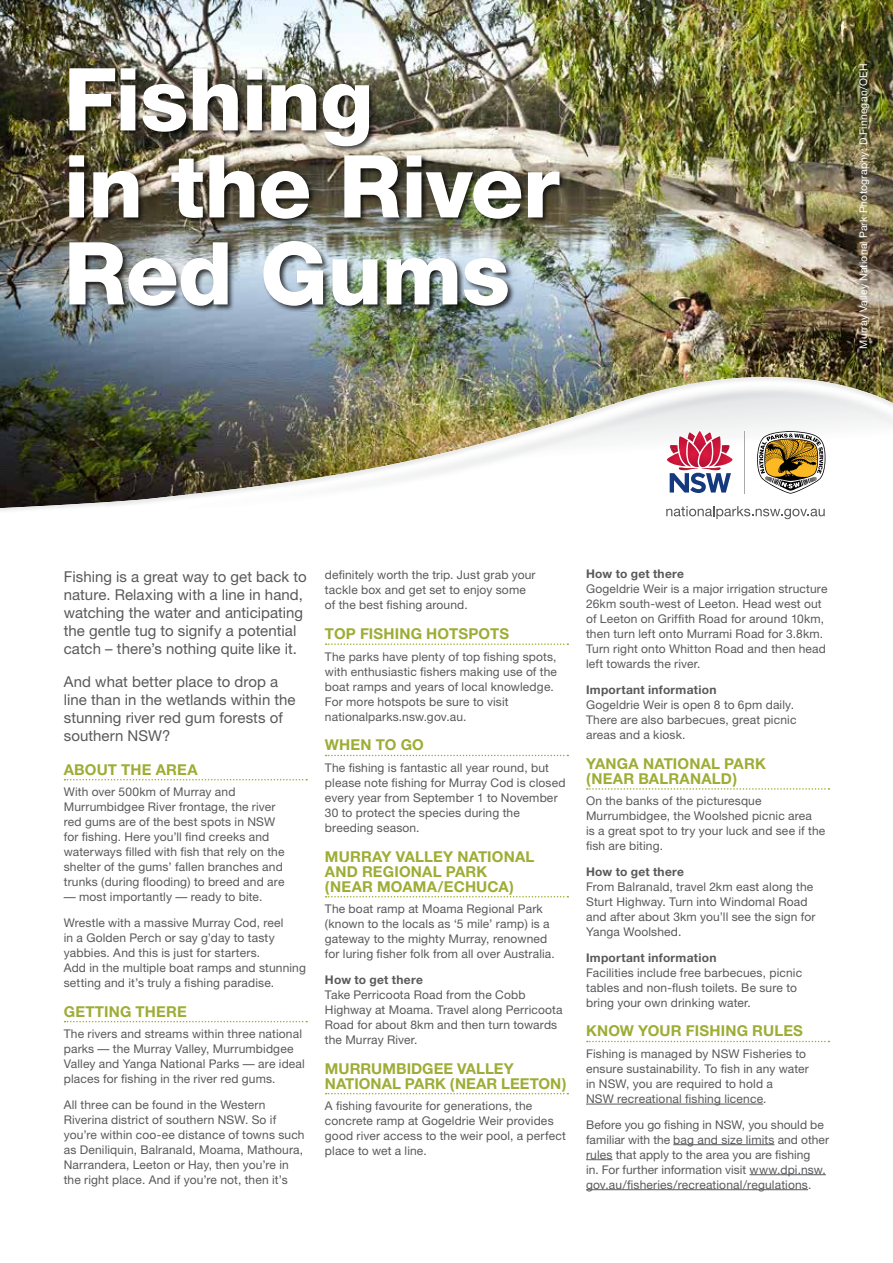
<style>
.page{position:relative;width:893px;height:1263px;background:#fff}
.page>*{position:absolute;margin:0;border:0;box-sizing:border-box;transform-origin:0 0}
.t1{font:800 87px/87px "Helvetica Neue";letter-spacing:-.01em;color:#fff}
.t2{font:15px/18px "Helvetica Neue";letter-spacing:.005em;color:#58595b}
.t3{font:700 15px/15px "Helvetica Neue";letter-spacing:.01em;color:#9ead35}
.t4{font:12px/15px "Helvetica Neue";letter-spacing:.015em;color:#58595b}
.t5{font:700 12px "Helvetica Neue LT Std";letter-spacing:.02em;color:#58595b}
.t6{font:10.5px "Helvetica Neue";letter-spacing:.015em;color:#fff}
</style>
<div class="page">
<img style="left:0;top:0;width:893px;height:377px">
<img style="left:0;top:377px;width:893px;height:127px">
<img style="left:0;top:504px;width:68px;height:7px">
<img style="left:569px;top:377px;width:250px;height:143px">
<img style="left:819px;top:381px;width:74px;height:123px">
<img style="left:462px;top:418px;width:107px;height:86px">
<img style="left:283px;top:448px;width:179px;height:56px">
<img style="left:105px;top:483px;width:178px;height:23px">
<hr style="left:745px;top:431px;width:1px;height:62px;background:#a7a9ac">
<svg style="left:757px;top:431px;width:68px;height:63px"></svg>
<svg style="left:666px;top:430px;width:67px;height:63px"></svg>
<img style="left:713px;top:453px;width:19px;height:13px">
<img style="left:667px;top:453px;width:19px;height:13px">
<img style="left:701px;top:467px;width:20px;height:3px">
<img style="left:679px;top:467px;width:19px;height:3px">
<svg style="left:666px;top:506px;width:159px;height:13px"></svg>
<div style="left:68px;top:66px;width:499px;height:247px;background:#000;opacity:.75"></div>
<svg style="left:65px;top:779px;width:242px;height:1px"></svg>
<svg style="left:65px;top:1021px;width:242px;height:1px"></svg>
<svg style="left:326px;top:643px;width:242px;height:2px"></svg>
<svg style="left:326px;top:755px;width:242px;height:1px"></svg>
<svg style="left:326px;top:896px;width:242px;height:1px"></svg>
<svg style="left:326px;top:1093px;width:242px;height:1px"></svg>
<svg style="left:587px;top:788px;width:242px;height:2px"></svg>
<svg style="left:587px;top:1041px;width:242px;height:1px"></svg>
<hr style="left:586px;top:1104px;width:177px;height:1px;background:#58595b">
<hr style="left:673px;top:1144px;width:101px;height:1px;background:#58595b">
<svg style="left:586px;top:1159px;width:27px;height:1px"></svg>
<hr style="left:749px;top:1174px;width:77px;height:1px;background:#58595b">
<hr style="left:586px;top:1189px;width:222px;height:1px;background:#58595b">
<h1 class="t1" style="left:64px;top:56px;width:497px">Fishing<br>in the River<br>Red Gums</h1>
<p class="t6" style="left:857px;top:349px;width:286px;rotate:-90deg">Murray Valley National Park Photography: D Finnegan/OEH</p>
<p class="t2" style="left:64px;top:567px;width:244px">Fishing is a great way to get back to nature. Relaxing with a line in hand, watching the water and anticipating the gentle tug to signify a potential catch – there’s nothing quite like it.</p>
<p class="t2" style="left:64px;top:672px;width:233px">And what better place to drop a line than in the wetlands within the stunning river red gum forests of southern NSW?</p>
<p class="t3" style="left:64px;top:761px;width:136px">ABOUT THE AREA</p>
<p class="t4" style="left:64px;top:784px;width:222px">With over 500km of Murray and Murrumbidgee River frontage, the river red gums are of the best spots in NSW for fishing. Here you’ll find creeks and waterways filled with fish that rely on the shelter of the gums’ fallen branches and trunks (during flooding) to breed and are</p>
<p class="t4" style="left:64px;top:884px;width:221px;line-height:25.7px">— most importantly — ready to bite.<br>Wrestle with a massive Murray Cod, reel</p>
<p class="t4" style="left:64px;top:930px;width:244px">in a Golden Perch or say g’day to tasty yabbies. And this is just for starters.<br>Add in the multiple boat ramps and stunning setting and it’s truly a fishing paradise.</p>
<p class="t3" style="left:64px;top:1003px;width:22px">GETT</p>
<p class="t3" style="left:104px;top:1003px;width:43px">ING THERE</p>
<p class="t4" style="left:64px;top:1026px;width:243px">The rivers and streams within three national parks — the Murray Valley, Murrumbidgee Valley and Yanga National Parks — are ideal places for fishing in the river red gums.</p>
<p class="t4" style="left:64px;top:1097px;width:242px">All three can be found in the Western Riverina district of southern NSW. So if you’re within coo-ee distance of towns such as Deniliquin, Balranald, Moama, Mathoura, Narrandera, Leeton or Hay, then you’re in the right place. And if you’re not, then it’s</p>
<p class="t4" style="left:325px;top:567px;width:212px">definitely worth the trip. Just grab your tackle box and get set to enjoy some of the best fishing around.</p>
<p class="t3" style="left:325px;top:626px;width:113px">TOP FISHING HOT</p>
<p class="t3" style="left:458px;top:626px;width:52px">SPOTS</p>
<p class="t4" style="left:325px;top:649px;width:234px">The parks have plenty of top fishing spots, with enthusiastic fishers making use of the boat ramps and years of local knowledge.<br>For more hotspots be sure to visit nationalparks.nsw.gov.au.</p>
<p class="t3" style="left:325px;top:737px;width:99px">WHEN TO GO</p>
<p class="t4" style="left:325px;top:760px;width:242px">The fishing is fantastic all year round, but please note fishing for Murray Cod is closed every year from September 1 to November 30 to protect the species during the breeding season.</p>
<p class="t3" style="left:325px;top:848px;width:26px">MURR</p>
<p class="t3" style="left:325px;top:848px;width:211px;text-indent:47px">AY VALLEY NATIONAL<br>AN D REGIONAL PARK (NEAR MOAMA</p>
<p class="t3" style="left:438px;top:878px;width:77px">/ECHUCA)</p>
<p class="t4" style="left:325px;top:901px;width:232px">The boat ramp at Moama Regional Park (known to the locals as ‘5 mile’ ramp) is a gateway to the mighty Murray, renowned for luring fisher folk from all over Australia.</p>
<p class="t5" style="left:325px;top:972px;width:99px">How to get there</p>
<p class="t4" style="left:325px;top:987px;width:239px">Take Perricoota Road from the Cobb Highway at Moama. Travel along Perricoota Road for about 8km and then turn towards the Murray River.</p>
<p class="t3" style="left:325px;top:1060px;width:26px">MURRU</p>
<p class="t3" style="left:382px;top:1060px;width:104px">MBIDGEE VALLE</p>
<p class="t3" style="left:325px;top:1060px;width:190px;text-align:right">Y<br>NATIONAL PARK (NEAR LEETO</p>
<p class="t3" style="left:550px;top:1075px;width:18px">N)</p>
<p class="t4" style="left:325px;top:1098px;width:242px">A fishing favourite for generations, the concrete ramp at Gogeldrie Weir provides good river access to the weir pool, a perfect place to wet a line.</p>
<p class="t5" style="left:586px;top:567px;width:99px">How to get there</p>
<p class="t4" style="left:586px;top:581px;width:243px">Gogeldrie Weir is a major irrigation structure 26km south-west of Leeton. Head west out of Leeton on Griffith Road for around 10km, then turn left onto Murrami Road for 3.8km.<br>Turn right onto Whitton Road and then head left towards the river.</p>
<p class="t5" style="left:586px;top:682px;width:132px">Important information</p>
<p class="t4" style="left:586px;top:697px;width:212px">Gogeldrie Weir is open 8 to 6pm daily.<br>There are also barbecues, great picnic areas and a kiosk.</p>
<p class="t3" style="left:586px;top:756px;width:22px">YANGA</p>
<p class="t3" style="left:586px;top:756px;width:181px;text-indent:57px">NATIONAL PARK (NEAR BALRANA</p>
<p class="t3" style="left:712px;top:771px;width:27px">LD)</p>
<p class="t4" style="left:586px;top:793px;width:241px">On the banks of the picturesque<br>Murrumbidgee, the Woolshed picnic area<br>is a great spot to try your luck and see if the fish are biting.</p>
<p class="t5" style="left:586px;top:864px;width:99px">How to get there</p>
<p class="t4" style="left:586px;top:879px;width:231px">From Balranald, travel 2km east along the Sturt Highway. Turn into Windomal Road and after about 3km you’ll see the sign for Yanga Woolshed.</p>
<p class="t5" style="left:586px;top:950px;width:132px">Important information</p>
<p class="t4" style="left:586px;top:965px;width:218px">Facilities include free barbecues, picnic tables and non-flush toilets. Be sure to bring your own drinking water.</p>
<p class="t3" style="left:586px;top:1023px;width:145px">KNOW YOUR FISHING</p>
<p class="t3" style="left:752px;top:1023px;width:52px">RULES</p>
<p class="t4" style="left:586px;top:1046px;width:224px">Fishing is managed by NSW Fisheries to ensure sustainability. To fish in any water in NSW, you are required to hold a<br>NSW recreational fishing licence.</p>
<p class="t4" style="left:586px;top:1116px;width:244px">Before you go fishing in NSW, you should be familiar with the bag and size limits and other rules that apply to the area you are fishing<br>in. For further information visit www.dpi.nsw. gov.au/fisheries/recreational/regulations.</p>
</div>
